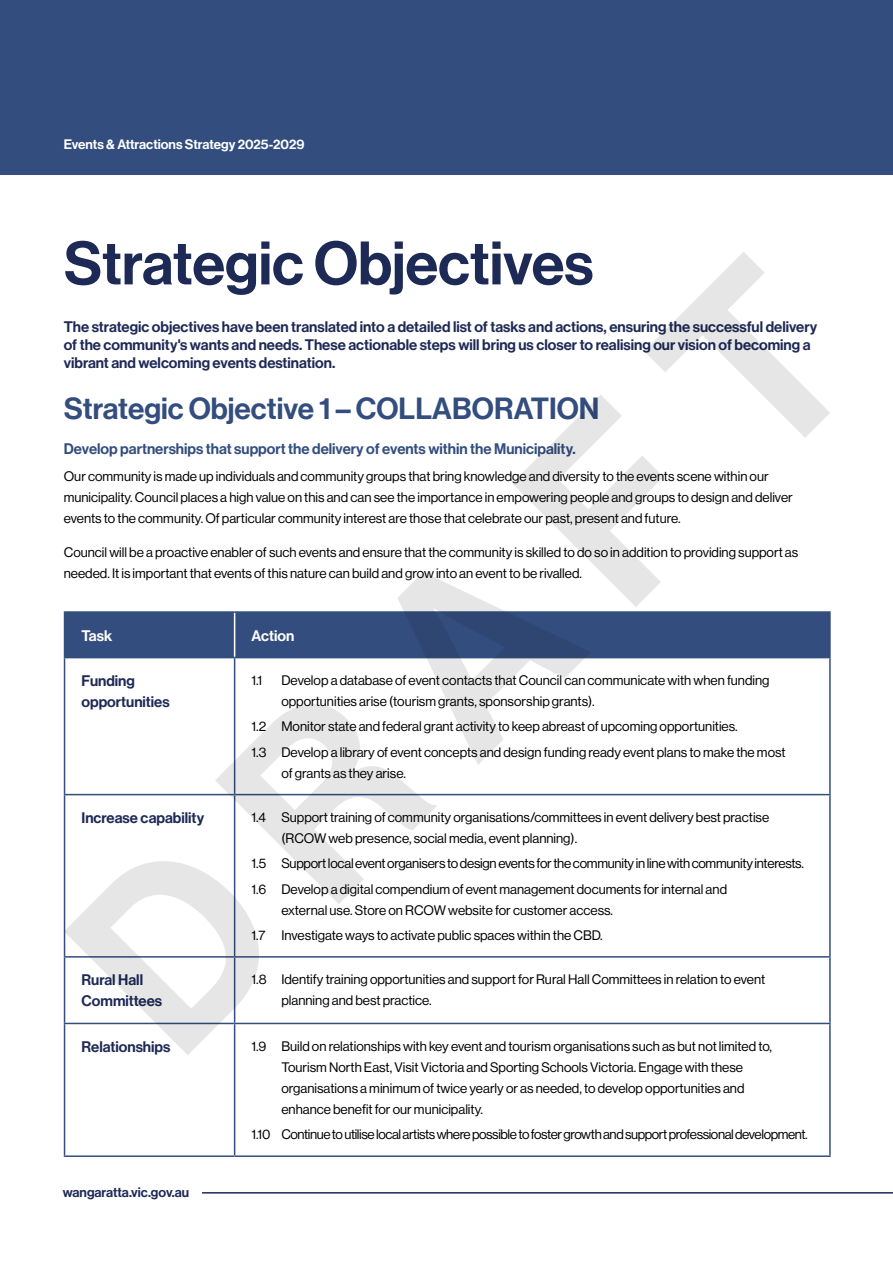
<style>
.page{position:relative;width:893px;height:1263px;background:#fff}
.page>*{position:absolute;margin:0;border:0;box-sizing:border-box;transform-origin:0 0}
.t1{font:244.95px "N Haas Grotesk DS Pro 65 Md";color:#000}
.t2{font:60px "N Haas Grotesk DS Pro 65 Md";color:#1e2a56}
.t3{font:30px "N Haas Grotesk DS Pro 65 Md";color:#334e7e}
.t4{font:15px/18px "N Haas Grotesk DS Pro 65 Md";color:#1e2a56}
.t5{font:15px "N Haas Grotesk DS Pro 65 Md";color:#334e7e}
.t6{font:15px "N Haas Grotesk DS Pro 65 Md";color:#fff}
.t7{font:13.5px/21px "N Haas Grotesk DS Pro 55 Rg";color:#000}
.t8{font:13.5px/25.2px "N Haas Grotesk DS Pro 55 Rg";letter-spacing:-.02em;color:#000}
.t9{font:13.5px "N Haas Grotesk DS Pro 55 Rg";letter-spacing:-.03em;color:#000}
.t10{font:13.5px "N Haas Grotesk DS Pro 65 Md";color:#fff}
.t11{font:13.5px "N Haas Grotesk DS Pro 65 Md";color:#1e2a56}
</style>
<div class="page">
<div style="left:0;top:0;width:893px;height:174px;background:#334e7e"></div>
<hr style="left:202px;top:1192px;width:691px;height:1px;background:#1e2a56">
<div style="left:65px;top:613px;width:764px;height:44px;background:#334e7e"></div>
<hr style="left:234px;top:613px;width:1px;height:44px;background:#fff">
<hr style="left:64px;top:611px;width:171px;height:2px;background:#334e7e">
<hr style="left:64px;top:613px;width:1px;height:44px;background:#334e7e">
<hr style="left:235px;top:611px;width:596px;height:2px;background:#334e7e">
<hr style="left:829px;top:613px;width:2px;height:44px;background:#334e7e">
<hr style="left:64px;top:657px;width:171px;height:1px;background:#334e7e">
<hr style="left:64px;top:658px;width:1px;height:136px;background:#334e7e">
<hr style="left:235px;top:657px;width:596px;height:1px;background:#334e7e">
<hr style="left:829px;top:658px;width:2px;height:136px;background:#334e7e">
<hr style="left:64px;top:795px;width:1px;height:161px;background:#334e7e">
<hr style="left:829px;top:795px;width:2px;height:161px;background:#334e7e">
<hr style="left:64px;top:958px;width:1px;height:65px;background:#334e7e">
<hr style="left:829px;top:958px;width:2px;height:65px;background:#334e7e">
<hr style="left:64px;top:1024px;width:1px;height:131px;background:#334e7e">
<hr style="left:829px;top:1024px;width:2px;height:131px;background:#334e7e">
<hr style="left:64px;top:1155px;width:171px;height:2px;background:#334e7e">
<hr style="left:235px;top:1155px;width:596px;height:2px;background:#334e7e">
<hr style="left:234px;top:658px;width:1px;height:136px;background:#334e7e">
<hr style="left:64px;top:794px;width:171px;height:1px;background:#334e7e">
<hr style="left:235px;top:794px;width:596px;height:1px;background:#334e7e">
<hr style="left:234px;top:795px;width:1px;height:161px;background:#334e7e">
<hr style="left:64px;top:956px;width:171px;height:2px;background:#334e7e">
<hr style="left:235px;top:956px;width:596px;height:2px;background:#334e7e">
<hr style="left:234px;top:958px;width:1px;height:65px;background:#334e7e">
<hr style="left:64px;top:1023px;width:171px;height:1px;background:#334e7e">
<hr style="left:235px;top:1023px;width:596px;height:1px;background:#334e7e">
<hr style="left:234px;top:1024px;width:1px;height:131px;background:#334e7e">
<p class="t10" style="left:64px;top:136px;width:242px">Events &amp; Attractions Strategy 2025-2029</p>
<h2 class="t2" style="left:64px;top:229px;width:531px">Strategic Objectives</h2>
<p class="t4" style="left:64px;top:318px;width:755px">The strategic objectives have been translated into a detailed list of tasks and actions, ensuring the successful delivery of the community's wants and needs. These actionable steps will bring us closer to realising our vision of becoming a vibrant and welcoming events destination.</p>
<h3 class="t3" style="left:64px;top:391px;width:537px">Strategic Objective 1 – COLLABORATION</h3>
<p class="t5" style="left:64px;top:440px;width:513px">Develop partnerships that support the delivery of events within the Municipality.</p>
<p class="t7" style="left:64px;top:466px;width:731px">Our community is made up individuals and community groups that bring knowledge and diversity to the events scene within our municipality. Council places a high value on this and can see the importance in empowering people and groups to design and deliver events to the community. Of particular community interest are those that celebrate our past, present and future.</p>
<p class="t7" style="left:64px;top:542px;width:736px">Council will be a proactive enabler of such events and ensure that the community is skilled to do so in addition to providing support as needed. It is important that events of this nature can build and grow into an event to be rivalled.</p>
<h1 class="t1" style="left:17px;top:904px;width:981px;rotate:-45deg">DRAFT</h1>
<p class="t6" style="left:82px;top:627px;width:32px">Task</p>
<p class="t6" style="left:252px;top:627px;width:44px">Action</p>
<p class="t4" style="left:82px;top:671px;width:90px;line-height:21px">Funding opportunities</p>
<p class="t7" style="left:252px;top:670px;width:12px">1.1</p>
<p class="t7" style="left:281px;top:670px;width:490px">Develop a database of event contacts that Council can communicate with when funding opportunities arise (tourism grants, sponsorship grants).</p>
<p class="t7" style="left:252px;top:714px;width:535px;line-height:25.2px">1.2 Monitor state and federal grant activity to keep abreast of upcoming opportunities.<br>1.3 Develop a library of event concepts and design funding ready event plans to make the most</p>
<p class="t7" style="left:281px;top:762px;width:126px">of grants as they arise.</p>
<p class="t4" style="left:82px;top:809px;width:124px">Increase capability</p>
<p class="t7" style="left:281px;top:807px;width:489px;text-indent:-30px">1.4 Support training of community organisations/committees in event delivery best practise (RCOW web presence, social media, event planning).</p>
<p class="t8" style="left:252px;top:851px;width:554px">1.5 Support local event organisers to design events for the community in line with community interests.<br>1.6 Develop a digital compendium of event management documents for internal and</p>
<p class="t7" style="left:252px;top:897px;width:363px;line-height:25.2px;text-indent:30px">external use. Store on RCOW website for customer access.<br>1.7 Investigate ways to activate public spaces within the CBD.</p>
<p class="t4" style="left:82px;top:970px;width:82px;line-height:21px">Rural Hall<br>Committees</p>
<p class="t7" style="left:281px;top:969px;width:485px;text-indent:-30px">1.8 Identify training opportunities and support for Rural Hall Committees in relation to event planning and best practice.</p>
<p class="t4" style="left:82px;top:1038px;width:90px">Relationships</p>
<p class="t7" style="left:281px;top:1036px;width:492px;text-indent:-30px">1.9 Build on relationships with key event and tourism organisations such as but not limited to, Tourism North East, Visit Victoria and Sporting Schools Victoria. Engage with these organisations a minimum of twice yearly or as needed, to develop opportunities and enhance benefit for our municipality.</p>
<p class="t11" style="left:63px;top:1184px;width:128px">wangaratta.vic.gov.au</p>
<p class="t9" style="left:252px;top:1127px;width:558px">1.10 Continue to utilise local artists where possible to foster growth and support professional development.</p>
</div>
